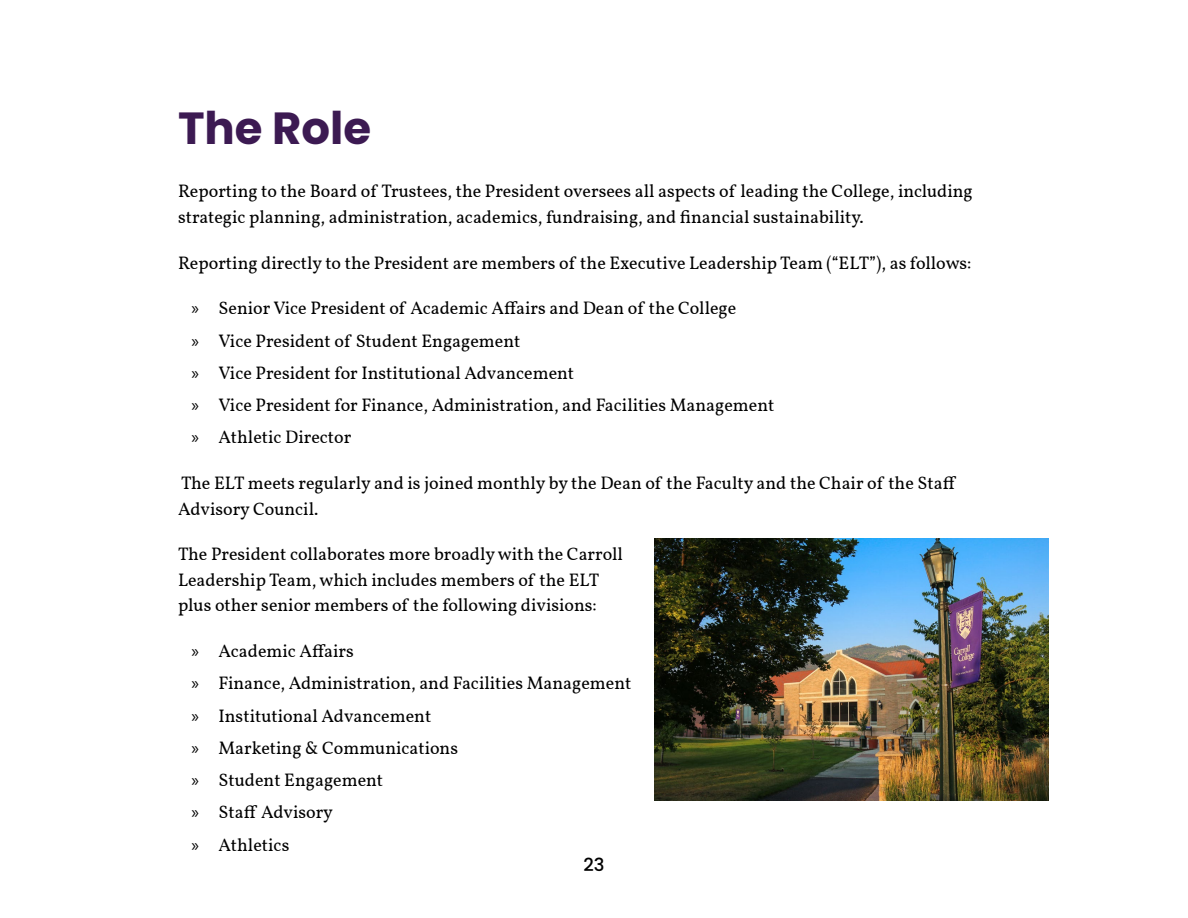
<style>
.page{position:relative;width:1188px;height:918px;background:#fff}
.page>*{position:absolute;margin:0;border:0;box-sizing:border-box;transform-origin:0 0}
.t1{font:700 45px "Poppins";color:#3c1a52}
.t2{font:18px/32.2px "Vollkorn";color:#000}
.t3{font:500 18px "Poppins";color:#000}
.s1{font-family:"Myriad Pro"}
</style>
<div class="page">
<img style="left:654px;top:538px;width:394px;height:263px">
<h1 class="t1" style="left:178px;top:102px;width:195px">The Role</h1>
<p class="t2" style="left:178px;top:177px;width:796px;line-height:25.5px">Reporting to the Board of Trustees, the President oversees all aspects of leading the College, including strategic planning, administration, academics, fundraising, and financial sustainability.</p>
<p class="t2" style="left:178px;top:245px;width:795px">Reporting directly to the President are members of the Executive Leadership Team (“ELT”), as follows:</p>
<p class="t2" style="left:192px;top:291px;width:584px"><span class="s1">»</span> Senior Vice President of Academic Affairs and Dean of the College<br><span class="s1">»</span> Vice President of Student Engagement<br><span class="s1">»</span> Vice President for Institutional Advancement<br><span class="s1">»</span> Vice President for Finance, Administration, and Facilities Management <span class="s1">»</span> Athletic Director</p>
<p class="t2" style="left:178px;top:469px;width:780px;line-height:25.5px">The ELT meets regularly and is joined monthly by the Dean of the Faculty and the Chair of the Staff<br>Advisory Council.</p>
<p class="t2" style="left:178px;top:540px;width:446px;line-height:25.5px">The President collaborates more broadly with the Carroll<br>Leadership Team, which includes members of the ELT plus other senior members of the following divisions:</p>
<p class="t2" style="left:192px;top:634px;width:441px"><span class="s1">»</span> Academic Affairs<br><span class="s1">»</span> Finance, Administration, and Facilities Management <span class="s1">»</span> Institutional Advancement<br><span class="s1">»</span> Marketing &amp; Communications<br><span class="s1">»</span> Student Engagement<br><span class="s1">»</span> Staff Advisory<br><span class="s1">»</span> Athletics</p>
<p class="t3" style="left:583px;top:854px;width:23px">23</p>
</div>
